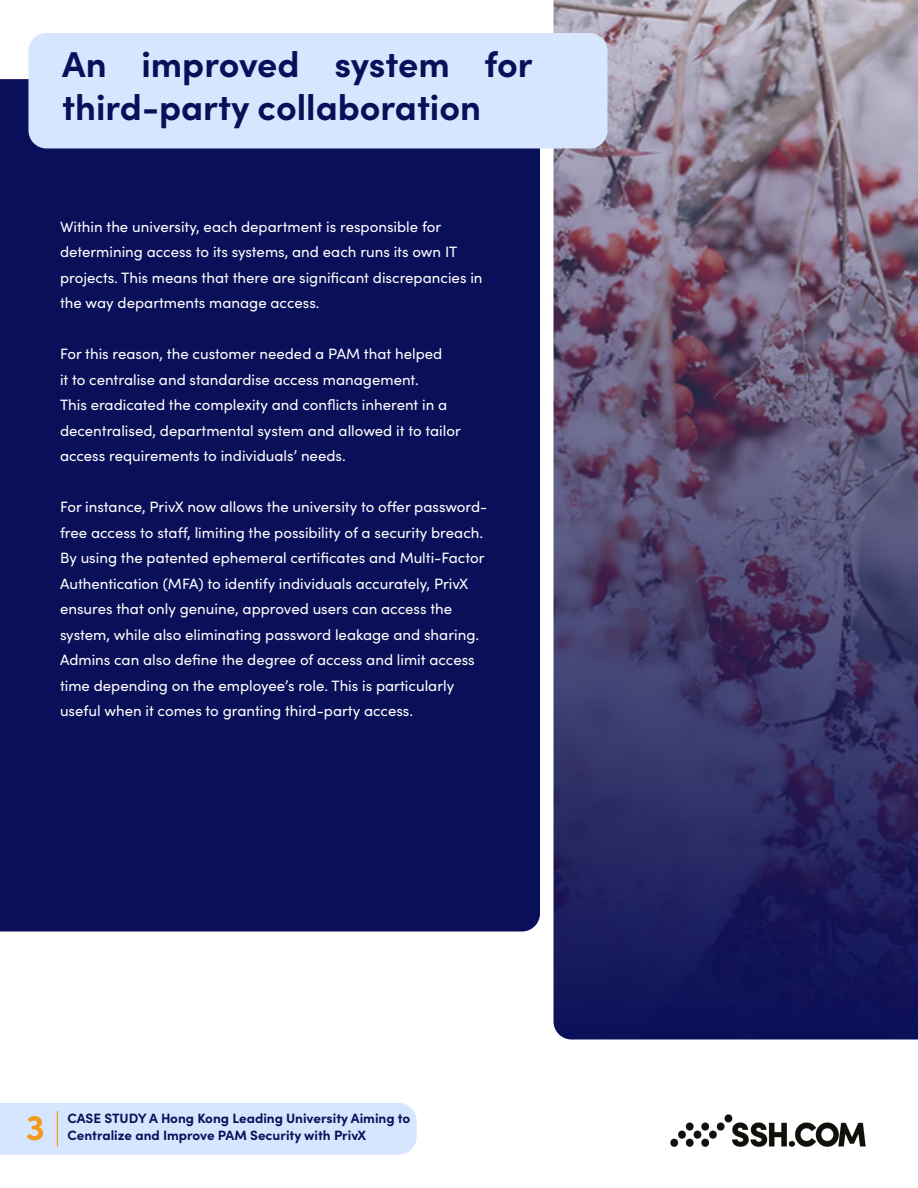
<style>
.page{position:relative;width:918px;height:1188px;background:#fff}
.page>*{position:absolute;margin:0;border:0;box-sizing:border-box;transform-origin:0 0}
.Heading__1{font:700 36px/43.2px "Sofia Pro";color:#0a0f59}
.Heading__1-2{font:700 36px "Sofia Pro";color:#f5991c}
.Heading__1-3{font:15px/25.5px "Sofia Pro";color:#fff}
.Heading__1-4{font:700 13.5px "Sofia Pro";color:#0a0f59}
</style>
<div class="page">
<img style="left:554px;top:0;width:364px;height:1040px">
<div style="left:0;top:79px;width:540px;height:853px;background:#0a0f59"></div>
<div style="left:0;top:1103px;width:417px;height:52px;background:#d6e6ff"></div>
<hr style="left:57px;top:1111px;width:1px;height:36px;background:#f5991c">
<img style="left:670px;top:1115px;width:195px;height:31px">
<div style="left:28px;top:33px;width:580px;height:115px;background:#d6e6ff;border-radius:18px"></div>
<p class="Heading__1" style="left:62px;top:40px;width:472px">An improved system for third-party collaboration</p>
<p class="Heading__1-3" style="left:60px;top:213px;width:424px">Within the university, each department is responsible for determining access to its systems, and each runs its own IT projects. This means that there are significant discrepancies in the way departments manage access.</p>
<p class="Heading__1-3" style="left:60px;top:340px;width:402px">For this reason, the customer needed a PAM that helped<br>it to centralise and standardise access management.<br>This eradicated the complexity and conflicts inherent in a decentralised, departmental system and allowed it to tailor access requirements to individuals’ needs.</p>
<p class="Heading__1-3" style="left:60px;top:493px;width:429px">For instance, PrivX now allows the university to offer password&shy;free access to staff, limiting the possibility of a security breach.<br>By using the patented ephemeral certificates and Multi-Factor Authentication (MFA) to identify individuals accurately, PrivX ensures that only genuine, approved users can access the system, while also eliminating password leakage and sharing.<br>Admins can also define the degree of access and limit access time depending on the employee’s role. This is particularly useful when it comes to granting third-party access.</p>
<p class="Heading__1-2" style="left:26px;top:1100px;width:21px">3</p>
<p class="Heading__1-4" style="left:68px;top:1108px;width:344px">CASE STUDY A Hong Kong Leading University Aiming to</p>
<p class="Heading__1-4" style="left:68px;top:1125px;width:300px">Centralize and Improve PAM Security with PrivX</p>
</div>
